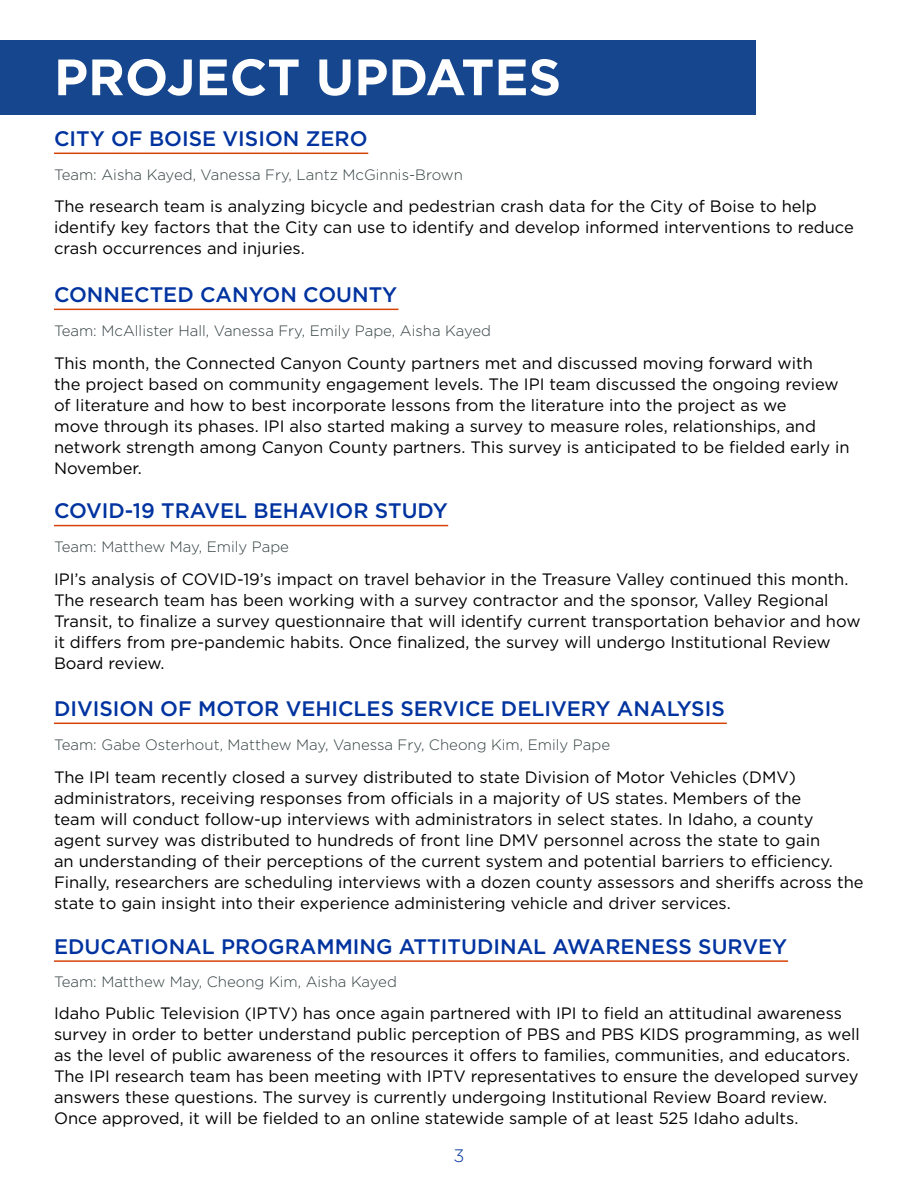
<style>
.page{position:relative;width:918px;height:1188px;background:#fff}
.page>*{position:absolute;margin:0;border:0;box-sizing:border-box;transform-origin:0 0}
.t1{font:700 51px "Gotham";color:#fff}
.Heading_1{font:500 21px "Gotham";color:#0033a0}
.t2{font:300 18px "Gotham";color:#0033a0}
.t3{font:16.5px/21px "Gotham";color:#000}
.Team{font:300 15px "Gotham";color:#323f40}
</style>
<div class="page">
<div style="left:0;top:40px;width:756px;height:75px;background:#16468d"></div>
<hr style="left:54px;top:153px;width:314px;height:1px;background:#d64309">
<hr style="left:54px;top:309px;width:345px;height:1px;background:#d64309">
<hr style="left:54px;top:525px;width:394px;height:1px;background:#d64309">
<hr style="left:54px;top:723px;width:673px;height:1px;background:#d64309">
<hr style="left:54px;top:960px;width:734px;height:2px;background:#d64309">
<p class="t1" style="left:54px;top:43px;width:509px">PROJECT UPDATES</p>
<p class="Heading_1" style="left:54px;top:125px;width:315px">CITY OF BOISE VISION ZERO</p>
<p class="Team" style="left:54px;top:165px;width:411px">Team: Aisha Kayed, Vanessa Fry, Lantz McGinnis-Brown</p>
<p class="t3" style="left:54px;top:195px;width:801px">The research team is analyzing bicycle and pedestrian crash data for the City of Boise to help identify key factors that the City can use to identify and develop informed interventions to reduce crash occurrences and injuries.</p>
<p class="Heading_1" style="left:54px;top:281px;width:345px">CONNECTED CANYON COUNTY</p>
<p class="Team" style="left:54px;top:321px;width:439px">Team: McAllister Hall, Vanessa Fry, Emily Pape, Aisha Kayed</p>
<p class="t3" style="left:54px;top:352px;width:797px">This month, the Connected Canyon County partners met and discussed moving forward with<br>the project based on community engagement levels. The IPI team discussed the ongoing review of literature and how to best incorporate lessons from the literature into the project as we<br>move through its phases. IPI also started making a survey to measure roles, relationships, and network strength among Canyon County partners. This survey is anticipated to be fielded early in November.</p>
<p class="Heading_1" style="left:54px;top:497px;width:395px">COVID-19 TRAVEL BEHAVIOR STUDY</p>
<p class="Team" style="left:54px;top:537px;width:237px">Team: Matthew May, Emily Pape</p>
<p class="t3" style="left:54px;top:568px;width:808px">IPI’s analysis of COVID-19’s impact on travel behavior in the Treasure Valley continued this month.<br>The research team has been working with a survey contractor and the sponsor, Valley Regional Transit, to finalize a survey questionnaire that will identify current transportation behavior and how it differs from pre-pandemic habits. Once finalized, the survey will undergo Institutional Review Board review.</p>
<p class="Heading_1" style="left:54px;top:695px;width:672px">DIVISION OF MOTOR VEHICLES SERVICE DELIVERY ANALYSIS</p>
<p class="Team" style="left:54px;top:735px;width:558px">Team: Gabe Osterhout, Matthew May, Vanessa Fry, Cheong Kim, Emily Pape</p>
<p class="t3" style="left:54px;top:766px;width:811px">The IPI team recently closed a survey distributed to state Division of Motor Vehicles (DMV) administrators, receiving responses from officials in a majority of US states. Members of the<br>team will conduct follow-up interviews with administrators in select states. In Idaho, a county agent survey was distributed to hundreds of front line DMV personnel across the state to gain<br>an understanding of their perceptions of the current system and potential barriers to efficiency.<br>Finally, researchers are scheduling interviews with a dozen county assessors and sheriffs across the state to gain insight into their experience administering vehicle and driver services.</p>
<p class="Heading_1" style="left:54px;top:932px;width:735px">EDUCATIONAL PROGRAMMING ATTITUDINAL AWARENESS SURVEY</p>
<p class="Team" style="left:54px;top:973px;width:344px">Team: Matthew May, Cheong Kim, Aisha Kayed</p>
<p class="t3" style="left:54px;top:1003px;width:807px">Idaho Public Television (IPTV) has once again partnered with IPI to field an attitudinal awareness survey in order to better understand public perception of PBS and PBS KIDS programming, as well as the level of public awareness of the resources it offers to families, communities, and educators.<br>The IPI research team has been meeting with IPTV representatives to ensure the developed survey answers these questions. The survey is currently undergoing Institutional Review Board review.<br>Once approved, it will be fielded to an online statewide sample of at least 525 Idaho adults.</p>
<p class="t2" style="left:454px;top:1144px;width:12px">3</p>
</div>
